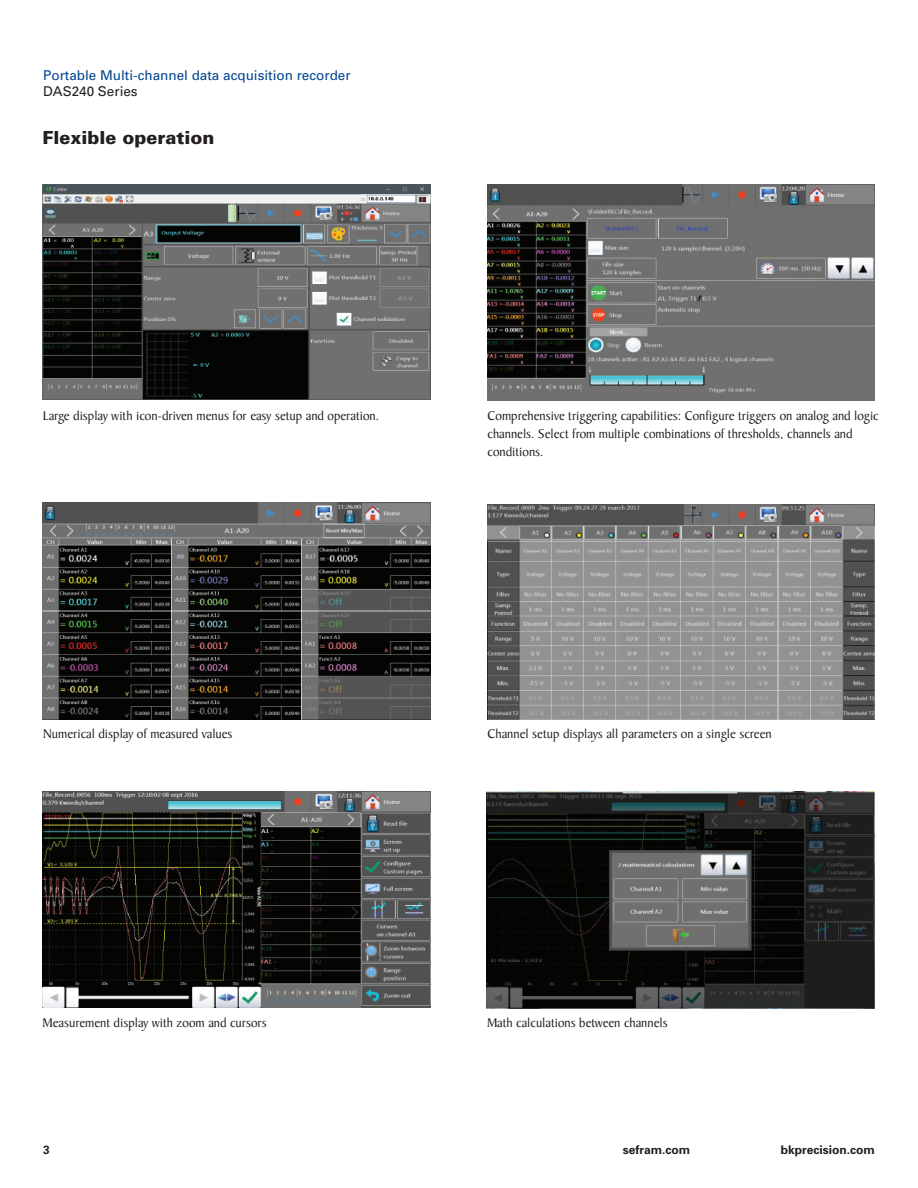
<style>
.page{position:relative;width:918px;height:1188px;background:#fff}
.page>*{position:absolute;margin:0;border:0;box-sizing:border-box;transform-origin:0 0}
.t1{font:900 18px "Univers";color:#231f20}
.t2{font:13.5px/18px "Baker Signet";color:#231f20}
.t3{font:13.5px "Univers";color:#02448d}
.t4{font:13.5px "Univers";color:#231f20}
.t5{font:700 12px "Univers";color:#231f20}
</style>
<div class="page">
<img style="left:43px;top:185px;width:387px;height:214px">
<img style="left:43px;top:503px;width:388px;height:216px">
<img style="left:43px;top:791px;width:388px;height:216px">
<img style="left:487px;top:185px;width:388px;height:216px">
<img style="left:487px;top:504px;width:388px;height:215px">
<img style="left:486px;top:791px;width:389px;height:217px">
<p class="t3" style="left:43px;top:67px;width:309px">Portable Multi-channel data acquisition recorder</p>
<p class="t4" style="left:43px;top:83px;width:96px">DAS240 Series</p>
<h1 class="t1" style="left:43px;top:126px;width:173px">Flexible operation</h1>
<p class="t2" style="left:43px;top:407px;width:338px">Large display with icon-driven menus for easy setup and operation.</p>
<p class="t2" style="left:43px;top:725px;width:191px">Numerical display of measured values</p>
<p class="t2" style="left:488px;top:407px;width:393px">Comprehensive triggering capabilities: Configure triggers on analog and logic channels. Select from multiple combinations of thresholds, channels and conditions.</p>
<p class="t2" style="left:488px;top:725px;width:286px">Channel setup displays all parameters on a single screen</p>
<p class="t2" style="left:43px;top:1014px;width:226px">Measurement display with zoom and cursors</p>
<p class="t2" style="left:487px;top:1014px;width:182px">Math calculations between channels</p>
<p class="t5" style="left:43px;top:1143px;width:8px">3</p>
<p class="t5" style="left:623px;top:1143px;width:69px">sefram.com</p>
<p class="t5" style="left:781px;top:1143px;width:96px">bkprecision.com</p>
</div>
